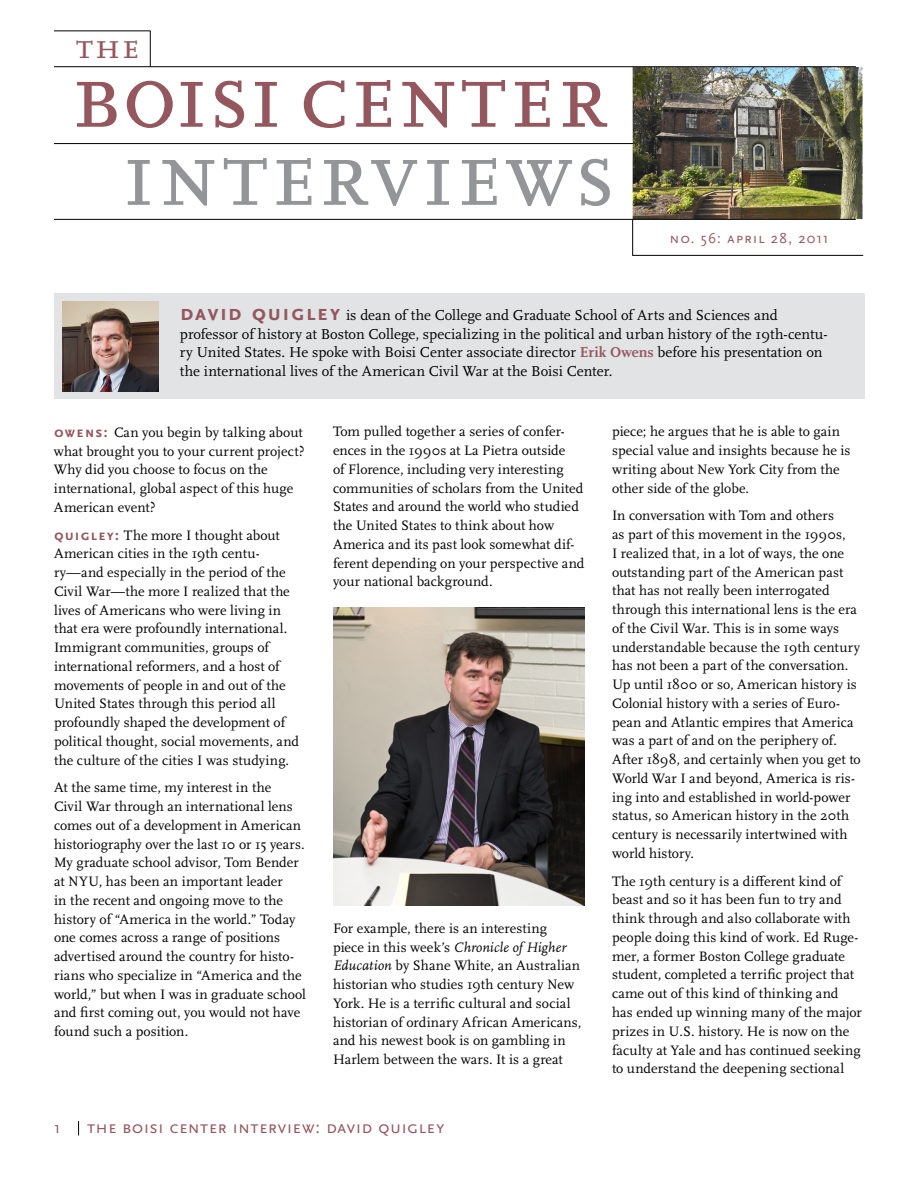
<style>
.page{position:relative;width:918px;height:1188px;background:#fff}
.page>*{position:absolute;margin:0;border:0;box-sizing:border-box;transform-origin:0 0}
.t1{font:97.05px "Scala OT";letter-spacing:.005em;color:#94575e}
.t2{font:97.05px "Scala OT";letter-spacing:.03em;color:#939598}
.t3{font:36.45px "Scala OT";color:#94575e}
.t4{font:18px "Scala Sans OT";letter-spacing:.015em;color:#94575e}
.t5{font:16.5px "Scala Sans OT";color:#94575e}
.t6{font:15px/18.8px "Scala OT";letter-spacing:.005em;color:#000}
.t7{font:15px "Scala Sans OT";letter-spacing:.065em;color:#94575e}
.t8{font:14.25px/18.8px "Scala OT";letter-spacing:.005em;color:#000}
.s1{font-family:"Scala Sans OT";font-weight:700;font-size:22.5px;color:#94575e}
.s2{font-weight:700;color:#94575e}
.s3{font-family:"Scala Sans OT";font-weight:700;font-size:15px;color:#94575e}
.s4{font-style:italic}
</style>
<div class="page">
<svg style="left:78px;top:1121px;width:1px;height:15px"></svg>
<div style="left:54px;top:294px;width:810px;height:105px;background:#e2e3e4"></div>
<img style="left:333px;top:607px;width:252px;height:299px">
<img style="left:633px;top:67px;width:230px;height:152px">
<hr style="left:54px;top:31px;width:97px;height:1px;background:#000">
<hr style="left:54px;top:66px;width:802px;height:1px;background:#000">
<hr style="left:54px;top:143px;width:579px;height:1px;background:#000">
<hr style="left:54px;top:219px;width:802px;height:1px;background:#000">
<hr style="left:150px;top:31px;width:1px;height:36px;background:#000">
<hr style="left:632px;top:220px;width:1px;height:36px;background:#000">
<hr style="left:632px;top:255px;width:231px;height:1px;background:#000">
<img style="left:62px;top:301px;width:96px;height:90px">
<h2 class="t3" style="left:76px;top:27px;width:64px">the</h2>
<h1 class="t1" style="left:70px;top:42px;width:539px">boisi center</h1>
<h1 class="t2" style="left:121px;top:120px;width:495px">interviews</h1>
<p class="t7" style="left:670px;top:230px;width:161px">no. 56: april 28, 2011</p>
<p class="t6" style="left:180px;top:306px;width:649px"><span class="s1">david quigley</span> is dean of the College and Graduate School of Arts and Sciences and professor of history at Boston College, specializing in the political and urban history of the 19th-centu&shy;ry United States. He spoke with Boisi Center associate director <span class="s2">Erik Owens</span> before his presentation on the international lives of the American Civil War at the Boisi Center.</p>
<p class="t8" style="left:54px;top:423px;width:252px"><span class="s3">owens:</span> Can you begin by talking about what brought you to your current project?<br>Why did you choose to focus on the international, global aspect of this huge American event?</p>
<p class="t8" style="left:54px;top:526px;width:247px"><span class="s3">quigley:</span> The more I thought about American cities in the 19th centu&shy;ry—and especially in the period of the Civil War—the more I realized that the lives of Americans who were living in that era were profoundly international.<br>Immigrant communities, groups of international reformers, and a host of movements of people in and out of the United States through this period all profoundly shaped the development of political thought, social movements, and the culture of the cities I was studying.</p>
<p class="t8" style="left:54px;top:779px;width:254px">At the same time, my interest in the<br>Civil War through an international lens comes out of a development in American historiography over the last 10 or 15 years.<br>My graduate school advisor, Tom Bender at NYU, has been an important leader<br>in the recent and ongoing move to the history of “America in the world.” Today one comes across a range of positions advertised around the country for histo&shy;rians who specialize in “America and the world,” but when I was in graduate school and first coming out, you would not have found such a position.</p>
<p class="t8" style="left:333px;top:423px;width:253px">Tom pulled together a series of confer&shy;ences in the 1990s at La Pietra outside<br>of Florence, including very interesting communities of scholars from the United States and around the world who studied the United States to think about how America and its past look somewhat dif&shy;ferent depending on your perspective and your national background.</p>
<p class="t8" style="left:333px;top:919px;width:250px">For example, there is an interesting piece in this week’s <span class="s4">Chronicle of Higher Education</span> by Shane White, an Australian historian who studies 19th century New York. He is a terrific cultural and social historian of ordinary African Americans, and his newest book is on gambling in Harlem between the wars. It is a great</p>
<p class="t5" style="left:54px;top:1119px;width:8px">1</p>
<p class="t4" style="left:87px;top:1118px;width:359px">the boisi center interview: david quigley</p>
<p class="t8" style="left:612px;top:423px;width:240px">piece; he argues that he is able to gain special value and insights because he is writing about New York City from the other side of the globe.</p>
<p class="t8" style="left:612px;top:507px;width:250px">In conversation with Tom and others<br>as part of this movement in the 1990s,<br>I realized that, in a lot of ways, the one outstanding part of the American past that has not really been interrogated through this international lens is the era of the Civil War. This is in some ways understandable because the 19th century has not been a part of the conversation.<br>Up until 1800 or so, American history is Colonial history with a series of Euro&shy;pean and Atlantic empires that America was a part of and on the periphery of.<br>After 1898, and certainly when you get to World War I and beyond, America is ris&shy;ing into and established in world-power status, so American history in the 20th century is necessarily intertwined with world history.</p>
<p class="t8" style="left:612px;top:872px;width:251px">The 19th century is a different kind of beast and so it has been fun to try and think through and also collaborate with people doing this kind of work. Ed Ruge&shy;mer, a former Boston College graduate student, completed a terrific project that came out of this kind of thinking and has ended up winning many of the major prizes in U.S. history. He is now on the faculty at Yale and has continued seeking to understand the deepening sectional</p>
</div>
